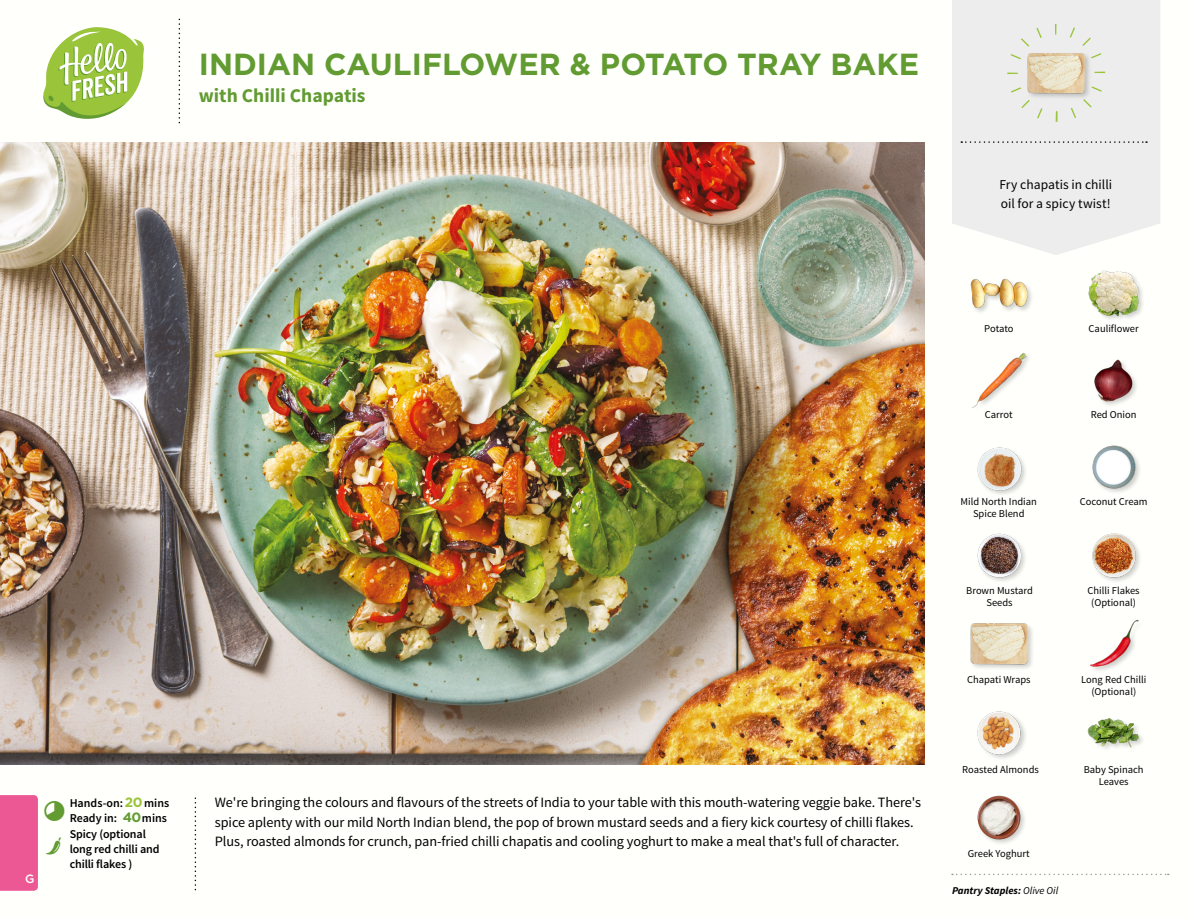
<style>
.page{position:relative;width:1188px;height:918px;background:#fff}
.page>*{position:absolute;margin:0;border:0;box-sizing:border-box;transform-origin:0 0}
.t1{font:700 30.45px "Gotham";color:#619b31}
.t2{font:700 19.5px "Source Sans Pro";color:#619b31}
.t3{font:14.25px/19.5px "Source Sans Pro";letter-spacing:-.005em;color:#000}
.t4{font:13.5px/18.9px "Source Sans Pro";letter-spacing:.005em;color:#000}
.t5{font:600 12px/15px "Source Sans Pro";letter-spacing:-.01em;color:#000}
.t6{font:500 12px "Gotham";color:#fff}
.t7{font:10.5px/12px "Source Sans Pro";color:#000;text-align:center}
.t8{font:italic 700 10.5px "Source Sans Pro";color:#000}
.s1{font-family:"Gotham";font-weight:700;font-size:13.5px;color:#9ac43a}
.s2{font-family:"Gotham";font-weight:700;font-size:13.5px;color:#619b31}
.s3{font-weight:400}
</style>
<div class="page">
<svg style="left:43px;top:27px;width:101px;height:92px"></svg>
<div style="left:0;top:795px;width:38px;height:96px;background:#eb5893"></div>
<img style="left:1092px;top:445px;width:48px;height:48px">
<img style="left:1094px;top:359px;width:43px;height:47px">
<img style="left:977px;top:447px;width:49px;height:48px">
<img style="left:1092px;top:533px;width:48px;height:49px">
<img style="left:977px;top:533px;width:49px;height:49px">
<img style="left:1090px;top:619px;width:49px;height:52px">
<img style="left:1087px;top:717px;width:53px;height:33px">
<img style="left:972px;top:352px;width:56px;height:56px">
<div style="left:969px;top:622px;width:66px;height:49px;background:#000;opacity:.2"></div>
<img style="left:971px;top:622px;width:57px;height:49px">
<img style="left:977px;top:711px;width:49px;height:48px">
<img style="left:1088px;top:270px;width:54px;height:50px">
<div style="left:970px;top:278px;width:64px;height:37px;background:#000;opacity:.2"></div>
<img style="left:970px;top:278px;width:58px;height:37px">
<svg style="left:952px;top:0;width:208px;height:255px;background:#eeeeed"></svg>
<svg style="left:961px;top:141px;width:186px;height:2px"></svg>
<div style="left:1007px;top:24px;width:98px;height:98px;border:11px dashed #9ac43a;border-radius:50%"></div>
<img style="left:0;top:142px;width:925px;height:623px">
<svg style="left:952px;top:874px;width:217px;height:1px"></svg>
<img style="left:977px;top:795px;width:48px;height:49px">
<div style="left:1026px;top:51px;width:65px;height:50px;background:#000;opacity:.2"></div>
<img style="left:1027px;top:44px;width:58px;height:57px">
<h1 class="t1" style="left:199px;top:44px;width:722px">INDIAN CAULIFLOWER &amp; POTATO TRAY BAKE</h1>
<h2 class="t2" style="left:199px;top:83px;width:168px">with Chilli Chapatis</h2>
<p class="t4" style="left:999px;top:175px;width:114px">Fry chapatis in chilli oil for a spicy twist!</p>
<p class="t6" style="left:25px;top:871px;width:11px">G</p>
<p class="t7" style="left:984px;top:322px;width:31px">Potato</p>
<p class="t7" style="left:1089px;top:322px;width:52px">Cauliflower</p>
<p class="t7" style="left:985px;top:409px;width:29px">Carrot</p>
<p class="t7" style="left:1091px;top:409px;width:47px">Red Onion</p>
<p class="t5" style="left:70px;top:796px;width:101px">Hands-on:<span class="s1">20</span>mins<br>Ready in: <span class="s2">40</span>mins</p>
<p class="t3" style="left:215px;top:793px;width:708px">We're bringing the colours and flavours of the streets of India to your table with this mouth-watering veggie bake. There's spice aplenty with our mild North Indian blend, the pop of brown mustard seeds and a fiery kick courtesy of chilli flakes.<br>Plus, roasted almonds for crunch, pan-fried chilli chapatis and cooling yoghurt to make a meal that's full of character.</p>
<p class="t5" style="left:70px;top:826px;width:91px">Spicy (optional long red chilli and chilli flakes )</p>
<p class="t7" style="left:961px;top:496px;width:78px">Mild North Indian</p>
<p class="t7" style="left:1080px;top:496px;width:69px">Coconut Cream</p>
<p class="t7" style="left:973px;top:508px;width:53px">Spice Blend</p>
<p class="t7" style="left:966px;top:584px;width:68px">Brown Mustard<br>Seeds</p>
<p class="t7" style="left:1088px;top:584px;width:54px">Chilli Flakes (Optional)</p>
<p class="t7" style="left:967px;top:674px;width:65px">Chapati Wraps</p>
<p class="t7" style="left:1081px;top:674px;width:67px">Long Red Chilli (Optional)</p>
<p class="t7" style="left:962px;top:763px;width:78px">Roasted Almonds</p>
<p class="t7" style="left:1084px;top:763px;width:61px">Baby Spinach<br>Leaves</p>
<p class="t7" style="left:968px;top:848px;width:63px">Greek Yoghurt</p>
<p class="t8" style="left:952px;top:883px;width:108px">Pantry Staples: <span class="s3">Olive Oil</span></p>
</div>
